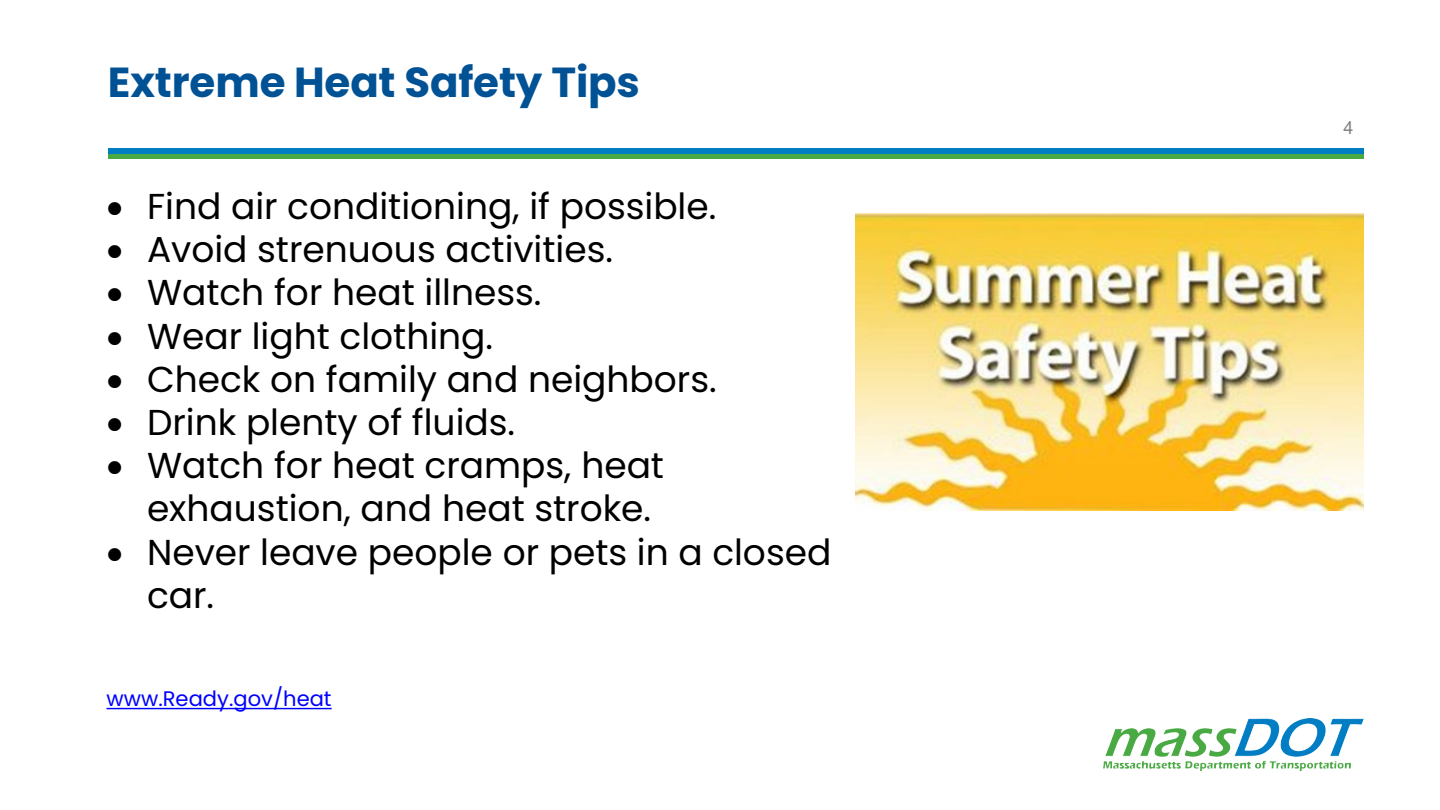
<style>
.page{position:relative;width:1440px;height:810px;background:#fff}
.page>*{position:absolute;margin:0;border:0;box-sizing:border-box;transform-origin:0 0}
.t1{font:700 42px "Poppins";letter-spacing:-.005em;color:#005295}
.t2{font:36px/43.2px "Poppins";color:#000}
.t3{font:21px "Poppins";color:#00f}
.t4{font:18px "Arial";color:#808285}
</style>
<div class="page">
<div style="left:108px;top:154px;width:1256px;height:5px;background:#49a942"></div>
<div style="left:108px;top:148px;width:1256px;height:6px;background:#007dc3"></div>
<svg style="left:107px;top:708px;width:225px;height:1px"></svg>
<img style="left:1104px;top:719px;width:259px;height:52px">
<img style="left:855px;top:214px;width:509px;height:296px">
<h2 class="t1" style="left:108px;top:58px;width:534px">Extreme Heat Safety Tips</h2>
<p class="t2" style="left:106px;top:185px;width:611px">• Find air conditioning, if possible.</p>
<p class="t2" style="left:106px;top:228px;width:508px">• Avoid strenuous activities.</p>
<p class="t2" style="left:106px;top:271px;width:436px">• Watch for heat illness.</p>
<p class="t2" style="left:106px;top:315px;width:388px">• Wear light clothing.</p>
<p class="t2" style="left:106px;top:358px;width:612px">• Check on family and neighbors.</p>
<p class="t2" style="left:106px;top:401px;width:410px">• Drink plenty of fluids.</p>
<p class="t2" style="left:147px;top:444px;width:519px;text-indent:-40px">• Watch for heat cramps, heat exhaustion, and heat stroke.</p>
<p class="t2" style="left:147px;top:531px;width:686px;text-indent:-40px">• Never leave people or pets in a closed car.</p>
<p class="t3" style="left:106px;top:686px;width:227px">www.Ready.gov/heat</p>
<p class="t4" style="left:1344px;top:116px;width:12px">4</p>
</div>
